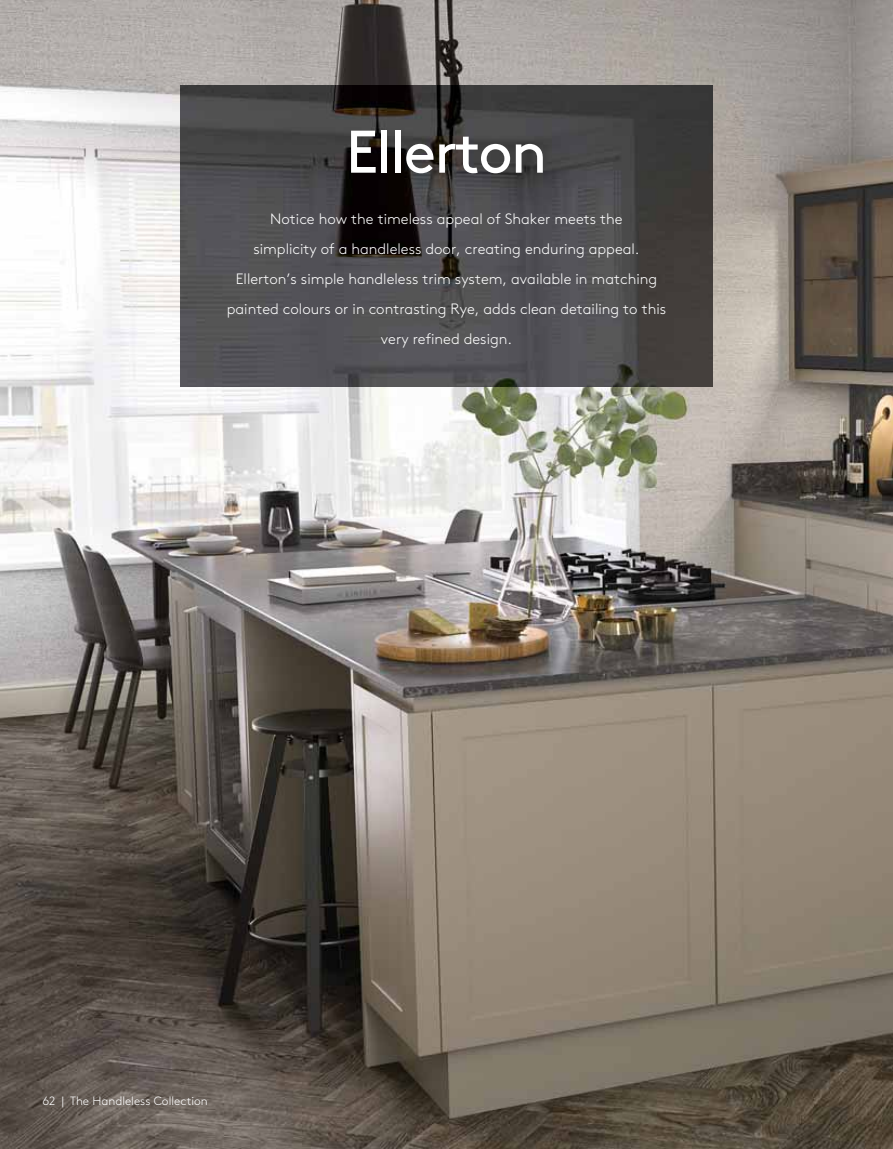
<style>
.page{position:relative;width:893px;height:1149px;background:#fff}
.page>*{position:absolute;margin:0;border:0;box-sizing:border-box;transform-origin:0 0}
.t1{font:60px "Brown Std";letter-spacing:-.035em;color:#fff}
.t2{font:300 15px/30px "Brown Std";color:#fff;text-align:center}
.t3{font:300 12px "Brown Std";color:#fff}
</style>
<div class="page">
<img style="left:0;top:0;width:893px;height:1148px">
<img style="left:181px;top:85px;width:531px;height:301px">
<h1 class="t1" style="left:346px;top:130px;width:203px">Ellerton</h1>
<p class="t2" style="left:227px;top:205px;width:441px">Notice how the timeless appeal of Shaker meets the<br>simplicity of a handleless door, creating enduring appeal.<br>Ellerton’s simple handleless trim system, available in matching painted colours or in contrasting Rye, adds clean detailing to this very refined design.</p>
<p class="t3" style="left:43px;top:1095px;width:167px">62 | The Handleless Collection</p>
</div>
